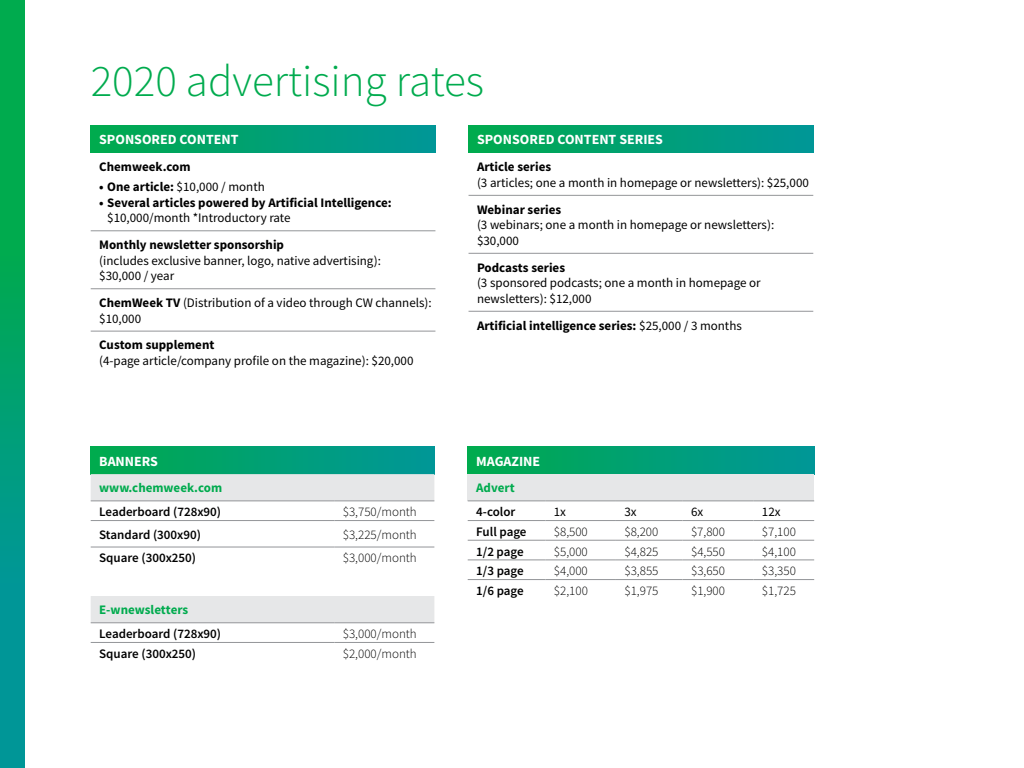
<style>
.page{position:relative;width:1024px;height:768px;background:#fff}
.page>*{position:absolute;margin:0;border:0;box-sizing:border-box;transform-origin:0 0}
.t1{font:300 45px "Source Sans Pro";color:#00ab4e}
.t2{font:700 14px "Source Sans Pro";color:#fff}
.t3{font:13px/15.6px "Source Sans Pro";color:#000}
.t4{font:700 13px "Source Sans Pro";color:#000}
.t5{font:300 13px "Source Sans Pro";color:#000}
.t6{font:600 13px "Source Sans Pro";color:#000}
.t7{font:700 13px "Source Sans Pro";color:#00ab4e}
.s1{font-weight:700}
.s2{font-weight:400}
</style>
<div class="page">
<svg style="left:0;top:0;width:24px;height:768px;background:#00a16f"></svg>
<div style="left:91px;top:125px;width:344px;height:28px;background:linear-gradient(to right,#00aa4c,#009699)"></div>
<hr style="left:91px;top:231px;width:344px;height:1px;background:#939598">
<hr style="left:91px;top:289px;width:344px;height:1px;background:#939598">
<hr style="left:91px;top:331px;width:344px;height:1px;background:#939598">
<div style="left:91px;top:447px;width:343px;height:27px;background:linear-gradient(to right,#00aa4c,#009699)"></div>
<svg style="left:91px;top:474px;width:343px;height:149px"></svg>
<hr style="left:91px;top:520px;width:243px;height:1px;background:#939598">
<hr style="left:334px;top:520px;width:100px;height:1px;background:#939598">
<hr style="left:91px;top:547px;width:243px;height:1px;background:#939598">
<hr style="left:334px;top:547px;width:100px;height:1px;background:#939598">
<hr style="left:91px;top:623px;width:243px;height:1px;background:#939598">
<hr style="left:334px;top:623px;width:100px;height:1px;background:#939598">
<hr style="left:91px;top:642px;width:243px;height:1px;background:#939598">
<hr style="left:334px;top:642px;width:100px;height:1px;background:#939598">
<hr style="left:91px;top:501px;width:243px;height:1px;background:#939598">
<hr style="left:334px;top:501px;width:100px;height:1px;background:#939598">
<div style="left:468px;top:447px;width:346px;height:27px;background:linear-gradient(to right,#00aa4c,#009699)"></div>
<div style="left:468px;top:474px;width:346px;height:27px;background:#e6e7e8"></div>
<hr style="left:468px;top:520px;width:77px;height:1px;background:#939598">
<hr style="left:545px;top:520px;width:71px;height:1px;background:#939598">
<hr style="left:616px;top:520px;width:67px;height:1px;background:#939598">
<hr style="left:683px;top:520px;width:70px;height:1px;background:#939598">
<hr style="left:753px;top:520px;width:61px;height:1px;background:#939598">
<hr style="left:468px;top:540px;width:77px;height:1px;background:#939598">
<hr style="left:545px;top:540px;width:71px;height:1px;background:#939598">
<hr style="left:616px;top:540px;width:67px;height:1px;background:#939598">
<hr style="left:683px;top:540px;width:70px;height:1px;background:#939598">
<hr style="left:753px;top:540px;width:61px;height:1px;background:#939598">
<hr style="left:468px;top:560px;width:77px;height:1px;background:#939598">
<hr style="left:545px;top:560px;width:71px;height:1px;background:#939598">
<hr style="left:616px;top:560px;width:67px;height:1px;background:#939598">
<hr style="left:683px;top:560px;width:70px;height:1px;background:#939598">
<hr style="left:753px;top:560px;width:61px;height:1px;background:#939598">
<hr style="left:468px;top:579px;width:77px;height:1px;background:#939598">
<hr style="left:545px;top:579px;width:71px;height:1px;background:#939598">
<hr style="left:616px;top:579px;width:67px;height:1px;background:#939598">
<hr style="left:683px;top:579px;width:70px;height:1px;background:#939598">
<hr style="left:753px;top:579px;width:61px;height:1px;background:#939598">
<hr style="left:468px;top:501px;width:77px;height:1px;background:#939598">
<hr style="left:545px;top:501px;width:71px;height:1px;background:#939598">
<hr style="left:616px;top:501px;width:67px;height:1px;background:#939598">
<hr style="left:683px;top:501px;width:70px;height:1px;background:#939598">
<hr style="left:753px;top:501px;width:61px;height:1px;background:#939598">
<div style="left:469px;top:125px;width:344px;height:28px;background:linear-gradient(to right,#00aa4c,#009699)"></div>
<hr style="left:469px;top:195px;width:344px;height:1px;background:#939598">
<hr style="left:469px;top:253px;width:344px;height:1px;background:#939598">
<hr style="left:469px;top:311px;width:344px;height:1px;background:#939598">
<h1 class="t1" style="left:91px;top:54px;width:395px">2020 advertising rates</h1>
<p class="t2" style="left:99px;top:131px;width:141px">SPONSORED CONTENT</p>
<p class="t4" style="left:99px;top:159px;width:93px">Chemweek.com</p>
<p class="t3" style="left:99px;top:179px;width:167px"><span class="s1">• One article:</span> $10,000 / month</p>
<p class="t4" style="left:99px;top:194px;width:294px">• Several articles powered by Artificial Intelligence:</p>
<p class="t3" style="left:107px;top:210px;width:185px">$10,000/month *Introductory rate</p>
<p class="t4" style="left:99px;top:236px;width:186px">Monthly newsletter sponsorship</p>
<p class="t3" style="left:99px;top:252px;width:283px">(includes exclusive banner, logo, native advertising): $30,000 / year</p>
<p class="t3" style="left:99px;top:295px;width:334px"><span class="s1">ChemWeek TV</span> (Distribution of a video through CW channels): $10,000</p>
<p class="t4" style="left:99px;top:337px;width:117px">Custom supplement</p>
<p class="t3" style="left:99px;top:353px;width:316px">(4-page article/company profile on the magazine): $20,000</p>
<p class="t2" style="left:477px;top:131px;width:187px">SPONSORED CONTENT SERIES</p>
<p class="t4" style="left:477px;top:159px;width:76px">Article series</p>
<p class="t3" style="left:477px;top:175px;width:333px">(3 articles; one a month in homepage or newsletters): $25,000</p>
<p class="t4" style="left:477px;top:201px;width:86px">Webinar series</p>
<p class="t3" style="left:477px;top:217px;width:299px">(3 webinars; one a month in homepage or newsletters): $30,000</p>
<p class="t4" style="left:477px;top:259px;width:90px">Podcasts series</p>
<p class="t3" style="left:477px;top:275px;width:285px">(3 sponsored podcasts; one a month in homepage or newsletters): $12,000</p>
<p class="t4" style="left:477px;top:317px;width:266px">Artificial intelligence series: <span class="s2">$25,000 / 3 months</span></p>
<p class="t2" style="left:99px;top:452px;width:60px">BANNERS</p>
<p class="t7" style="left:99px;top:480px;width:125px">www.chemweek.com</p>
<p class="t6" style="left:99px;top:503px;width:123px">Leaderboard (728x90)</p>
<p class="t5" style="left:343px;top:504px;width:75px">$3,750/month</p>
<p class="t6" style="left:99px;top:527px;width:103px">Standard (300x90)</p>
<p class="t5" style="left:343px;top:527px;width:75px">$3,225/month</p>
<p class="t6" style="left:99px;top:550px;width:98px">Square (300x250)</p>
<p class="t5" style="left:343px;top:550px;width:75px">$3,000/month</p>
<p class="t7" style="left:99px;top:602px;width:91px">E-wnewsletters</p>
<p class="t6" style="left:99px;top:625px;width:123px">Leaderboard (728x90)</p>
<p class="t5" style="left:343px;top:626px;width:75px">$3,000/month</p>
<p class="t6" style="left:99px;top:645px;width:98px">Square (300x250)</p>
<p class="t5" style="left:343px;top:646px;width:75px">$2,000/month</p>
<p class="t2" style="left:476px;top:452px;width:65px">MAGAZINE</p>
<p class="t7" style="left:476px;top:480px;width:40px">Advert</p>
<p class="t6" style="left:476px;top:503px;width:41px">4-color</p>
<p class="t3" style="left:554px;top:504px;width:14px">1x</p>
<p class="t3" style="left:624px;top:504px;width:14px">3x</p>
<p class="t3" style="left:691px;top:504px;width:14px">6x</p>
<p class="t3" style="left:762px;top:504px;width:20px">12x</p>
<p class="t6" style="left:476px;top:523px;width:52px">Full page</p>
<p class="t5" style="left:554px;top:524px;width:35px">$8,500</p>
<p class="t5" style="left:624px;top:524px;width:35px">$8,200</p>
<p class="t5" style="left:691px;top:524px;width:35px">$7,800</p>
<p class="t5" style="left:762px;top:524px;width:35px">$7,100</p>
<p class="t6" style="left:476px;top:543px;width:49px">1/2 page</p>
<p class="t5" style="left:554px;top:543px;width:35px">$5,000</p>
<p class="t5" style="left:624px;top:543px;width:35px">$4,825</p>
<p class="t5" style="left:691px;top:543px;width:35px">$4,550</p>
<p class="t5" style="left:762px;top:543px;width:35px">$4,100</p>
<p class="t6" style="left:476px;top:562px;width:49px">1/3 page</p>
<p class="t5" style="left:554px;top:563px;width:35px">$4,000</p>
<p class="t5" style="left:624px;top:563px;width:35px">$3,855</p>
<p class="t5" style="left:691px;top:563px;width:35px">$3,650</p>
<p class="t5" style="left:762px;top:563px;width:35px">$3,350</p>
<p class="t6" style="left:476px;top:582px;width:49px">1/6 page</p>
<p class="t5" style="left:554px;top:583px;width:35px">$2,100</p>
<p class="t5" style="left:624px;top:583px;width:35px">$1,975</p>
<p class="t5" style="left:691px;top:583px;width:35px">$1,900</p>
<p class="t5" style="left:762px;top:583px;width:35px">$1,725</p>
</div>
